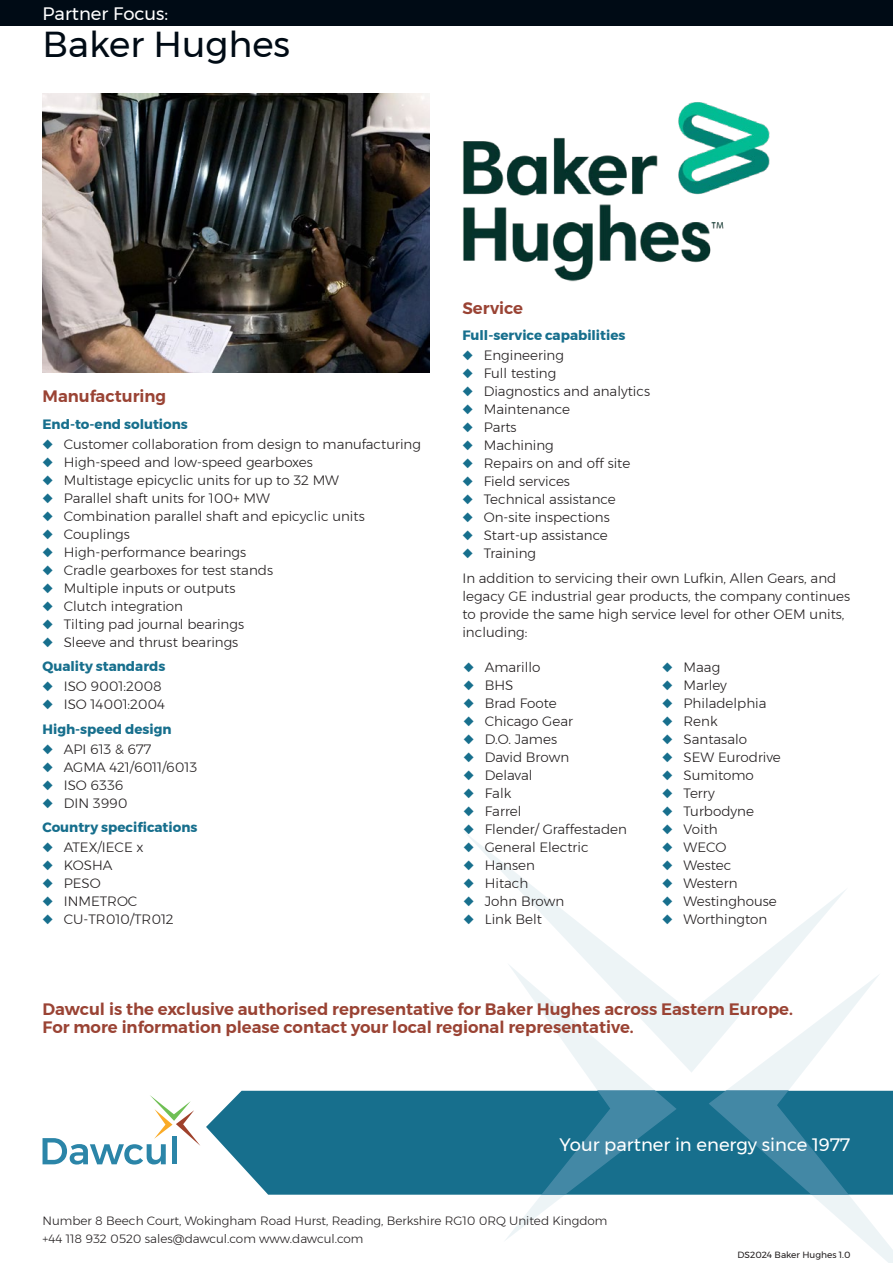
<style>
.page{position:relative;width:893px;height:1263px;background:#fff}
.page>*{position:absolute;margin:0;border:0;box-sizing:border-box;transform-origin:0 0}
.t1{font:36px "Montserrat";color:#000b15}
.t2{font:18px "Montserrat";color:#fff}
.Subhead_1{font:600 16.5px/18px "Montserrat";color:#9a4334}
.body_copy{font:300 13.5px/18px "Montserrat";color:#231f20}
.subhead_3{font:700 13.5px "Montserrat";color:#176f8d}
.t3{font:300 12px/18px "Montserrat";color:#231f20}
.t4{font:9px "Montserrat";color:#231f20}
.s1{color:#176f8d}
</style>
<div class="page">
<svg style="left:43px;top:1095px;width:157px;height:69px"></svg>
<svg style="left:206px;top:1091px;width:503px;height:104px;background:#2a7b96"></svg>
<svg style="left:503px;top:1073px;width:174px;height:167px"></svg>
<svg style="left:709px;top:975px;width:184px;height:288px"></svg>
<svg style="left:466px;top:834px;width:382px;height:239px"></svg>
<svg style="left:503px;top:1091px;width:174px;height:104px;background:#237693"></svg>
<svg style="left:709px;top:1091px;width:184px;height:104px;background:#247694"></svg>
<div style="left:0;top:0;width:893px;height:26px;background:#000b15"></div>
<img style="left:43px;top:94px;width:386px;height:278px">
<img style="left:463px;top:102px;width:307px;height:180px">
<h2 class="t2" style="left:43px;top:-1px;width:127px">Partner Focus:</h2>
<h1 class="t1" style="left:43px;top:16px;width:249px">Baker Hughes</h1>
<p class="Subhead_1" style="left:43px;top:387px;width:125px">Manufacturing</p>
<p class="subhead_3" style="left:43px;top:413px;width:147px">End-to-end solutions</p>
<p class="body_copy" style="left:43px;top:435px;width:380px"><span class="s1">◆</span> Customer collaboration from design to manufacturing</p>
<p class="body_copy" style="left:43px;top:453px;width:272px"><span class="s1">◆</span> High-speed and low-speed gearboxes</p>
<p class="body_copy" style="left:43px;top:471px;width:298px"><span class="s1">◆</span> Multistage epicyclic units for up to 32 MW</p>
<p class="body_copy" style="left:43px;top:489px;width:229px"><span class="s1">◆</span> Parallel shaft units for 100+ MW</p>
<p class="body_copy" style="left:43px;top:507px;width:324px"><span class="s1">◆</span> Combination parallel shaft and epicyclic units</p>
<p class="body_copy" style="left:43px;top:525px;width:89px"><span class="s1">◆</span> Couplings</p>
<p class="body_copy" style="left:43px;top:543px;width:205px"><span class="s1">◆</span> High-performance bearings</p>
<p class="body_copy" style="left:43px;top:561px;width:232px"><span class="s1">◆</span> Cradle gearboxes for test stands</p>
<p class="body_copy" style="left:43px;top:579px;width:194px"><span class="s1">◆</span> Multiple inputs or outputs</p>
<p class="body_copy" style="left:43px;top:597px;width:142px"><span class="s1">◆</span> Clutch integration</p>
<p class="body_copy" style="left:43px;top:615px;width:203px"><span class="s1">◆</span> Tilting pad journal bearings</p>
<p class="body_copy" style="left:43px;top:633px;width:197px"><span class="s1">◆</span> Sleeve and thrust bearings</p>
<p class="subhead_3" style="left:43px;top:655px;width:124px">Quality standards</p>
<p class="body_copy" style="left:43px;top:677px;width:121px"><span class="s1">◆</span> ISO 9001:2008</p>
<p class="body_copy" style="left:43px;top:695px;width:124px"><span class="s1">◆</span> ISO 14001:2004</p>
<p class="subhead_3" style="left:43px;top:718px;width:131px">High-speed design</p>
<p class="body_copy" style="left:43px;top:740px;width:110px"><span class="s1">◆</span> API 613 &amp; 677</p>
<p class="body_copy" style="left:43px;top:758px;width:156px"><span class="s1">◆</span> AGMA 421/6011/6013</p>
<p class="body_copy" style="left:43px;top:776px;width:83px"><span class="s1">◆</span> ISO 6336</p>
<p class="body_copy" style="left:43px;top:794px;width:87px"><span class="s1">◆</span> DIN 3990</p>
<p class="subhead_3" style="left:43px;top:816px;width:156px">Country specifications</p>
<p class="body_copy" style="left:43px;top:838px;width:103px"><span class="s1">◆</span> ATEX/IECE x</p>
<p class="body_copy" style="left:43px;top:856px;width:71px"><span class="s1">◆</span> KOSHA</p>
<p class="body_copy" style="left:43px;top:874px;width:60px"><span class="s1">◆</span> PESO</p>
<p class="body_copy" style="left:43px;top:892px;width:96px"><span class="s1">◆</span> INMETROC</p>
<p class="body_copy" style="left:43px;top:910px;width:133px"><span class="s1">◆</span> CU-TR010/TR012</p>
<p class="Subhead_1" style="left:462px;top:299px;width:62px">Service</p>
<p class="subhead_3" style="left:462px;top:324px;width:164px">Full-service capabilities</p>
<p class="body_copy" style="left:462px;top:346px;width:103px"><span class="s1">◆</span> Engineering</p>
<p class="body_copy" style="left:462px;top:364px;width:95px"><span class="s1">◆</span> Full testing</p>
<p class="body_copy" style="left:462px;top:382px;width:189px"><span class="s1">◆</span> Diagnostics and analytics</p>
<p class="body_copy" style="left:462px;top:400px;width:109px"><span class="s1">◆</span> Maintenance</p>
<p class="body_copy" style="left:462px;top:418px;width:56px"><span class="s1">◆</span> Parts</p>
<p class="body_copy" style="left:462px;top:436px;width:93px"><span class="s1">◆</span> Machining</p>
<p class="body_copy" style="left:462px;top:454px;width:169px"><span class="s1">◆</span> Repairs on and off site</p>
<p class="body_copy" style="left:462px;top:472px;width:109px"><span class="s1">◆</span> Field services</p>
<p class="body_copy" style="left:462px;top:490px;width:155px"><span class="s1">◆</span> Technical assistance</p>
<p class="body_copy" style="left:462px;top:508px;width:149px"><span class="s1">◆</span> On-site inspections</p>
<p class="body_copy" style="left:462px;top:526px;width:147px"><span class="s1">◆</span> Start-up assistance</p>
<p class="body_copy" style="left:462px;top:544px;width:75px"><span class="s1">◆</span> Training</p>
<p class="body_copy" style="left:462px;top:569px;width:389px">In addition to servicing their own Lufkin, Allen Gears, and legacy GE industrial gear products, the company continues to provide the same high service level for other OEM units, including:</p>
<p class="body_copy" style="left:463px;top:658px;width:78px"><span class="s1">◆</span> Amarillo</p>
<p class="body_copy" style="left:463px;top:676px;width:51px"><span class="s1">◆</span> BHS</p>
<p class="body_copy" style="left:463px;top:694px;width:95px"><span class="s1">◆</span> Brad Foote</p>
<p class="body_copy" style="left:463px;top:712px;width:111px"><span class="s1">◆</span> Chicago Gear</p>
<p class="body_copy" style="left:463px;top:730px;width:95px"><span class="s1">◆</span> D.O. James</p>
<p class="body_copy" style="left:463px;top:748px;width:107px"><span class="s1">◆</span> David Brown</p>
<p class="body_copy" style="left:463px;top:766px;width:70px"><span class="s1">◆</span> Delaval</p>
<p class="body_copy" style="left:463px;top:784px;width:49px"><span class="s1">◆</span> Falk</p>
<p class="body_copy" style="left:463px;top:802px;width:60px"><span class="s1">◆</span> Farrel</p>
<p class="body_copy" style="left:463px;top:820px;width:165px"><span class="s1">◆</span> Flender/ Graffestaden</p>
<p class="body_copy" style="left:463px;top:838px;width:127px"><span class="s1">◆</span> General Electric</p>
<p class="body_copy" style="left:463px;top:856px;width:73px"><span class="s1">◆</span> Hansen</p>
<p class="body_copy" style="left:463px;top:874px;width:66px"><span class="s1">◆</span> Hitach</p>
<p class="body_copy" style="left:463px;top:892px;width:102px"><span class="s1">◆</span> John Brown</p>
<p class="body_copy" style="left:463px;top:910px;width:80px"><span class="s1">◆</span> Link Belt</p>
<p class="body_copy" style="left:662px;top:658px;width:59px"><span class="s1">◆</span> Maag</p>
<p class="body_copy" style="left:662px;top:676px;width:66px"><span class="s1">◆</span> Marley</p>
<p class="body_copy" style="left:662px;top:694px;width:106px"><span class="s1">◆</span> Philadelphia</p>
<p class="body_copy" style="left:662px;top:712px;width:57px"><span class="s1">◆</span> Renk</p>
<p class="body_copy" style="left:662px;top:730px;width:86px"><span class="s1">◆</span> Santasalo</p>
<p class="body_copy" style="left:662px;top:748px;width:120px"><span class="s1">◆</span> SEW Eurodrive</p>
<p class="body_copy" style="left:662px;top:766px;width:93px"><span class="s1">◆</span> Sumitomo</p>
<p class="body_copy" style="left:662px;top:784px;width:54px"><span class="s1">◆</span> Terry</p>
<p class="body_copy" style="left:662px;top:802px;width:93px"><span class="s1">◆</span> Turbodyne</p>
<p class="body_copy" style="left:662px;top:820px;width:57px"><span class="s1">◆</span> Voith</p>
<p class="body_copy" style="left:662px;top:838px;width:66px"><span class="s1">◆</span> WECO</p>
<p class="body_copy" style="left:662px;top:856px;width:71px"><span class="s1">◆</span> Westec</p>
<p class="body_copy" style="left:662px;top:874px;width:77px"><span class="s1">◆</span> Western</p>
<p class="body_copy" style="left:662px;top:892px;width:116px"><span class="s1">◆</span> Westinghouse</p>
<p class="body_copy" style="left:662px;top:910px;width:107px"><span class="s1">◆</span> Worthington</p>
<p class="Subhead_1" style="left:43px;top:1000px;width:752px">Dawcul is the exclusive authorised representative for Baker Hughes across Eastern Europe.<br>For more information please contact your local regional representative.</p>
<h2 class="t2" style="left:559px;top:1131px;width:293px">Your partner in energy since 1977</h2>
<p class="t3" style="left:43px;top:1212px;width:566px">Number 8 Beech Court, Wokingham Road Hurst, Reading, Berkshire RG10 0RQ United Kingdom +44 118 932 0520 sales@dawcul.com www.dawcul.com</p>
<p class="t4" style="left:737px;top:1248px;width:114px">DS2024 Baker Hughes 1.0</p>
</div>
